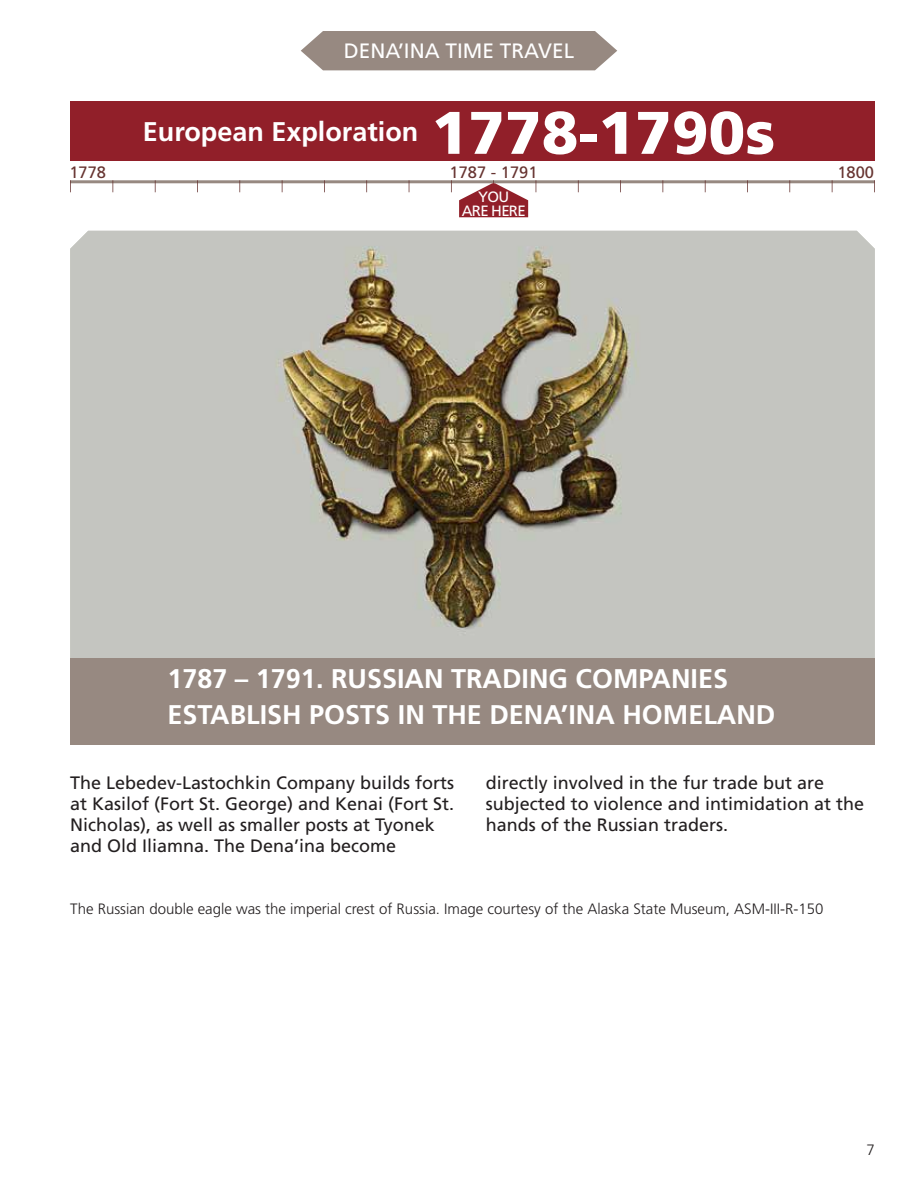
<style>
.page{position:relative;width:918px;height:1188px;background:#fff}
.page>*{position:absolute;margin:0;border:0;box-sizing:border-box;transform-origin:0 0}
.t1{font:900 60px "Frutiger LT Std";color:#fff}
.t2{font:700 27px/36px "Frutiger LT Std";color:#fff}
.t3{font:20.85px "Frutiger LT Std";color:#fff}
.t4{font:18px/21px "Frutiger LT Std";color:#231f20}
.t5{font:16.5px "Frutiger LT Std";color:#663330}
.t6{font:300 15px "Frutiger LT Std";color:#231f20}
.t7{font:15px/13.5px "Frutiger LT Std";letter-spacing:-.05em;color:#fff;text-align:center}
</style>
<div class="page">
<svg style="left:301px;top:31px;width:316px;height:39px;background:#9e9189"></svg>
<div style="left:70px;top:102px;width:805px;height:59px;background:#911f29"></div>
<img style="left:70px;top:231px;width:805px;height:427px">
<div style="left:70px;top:658px;width:805px;height:87px;background:#978981"></div>
<svg style="left:70px;top:180px;width:805px;height:37px"></svg>
<p class="t3" style="left:344px;top:39px;width:232px">DENA’INA TIME TRAVEL</p>
<h2 class="t2" style="left:143px;top:114px;width:277px">European Exploration</h2>
<h1 class="t1" style="left:432px;top:97px;width:345px">1778-1790s</h1>
<p class="t5" style="left:450px;top:162px;width:90px">1787 - 1791</p>
<p class="t5" style="left:69px;top:162px;width:38px">1778</p>
<p class="t5" style="left:837px;top:162px;width:38px">1800</p>
<p class="t7" style="left:462px;top:190px;width:65px">YOU<br>ARE HERE</p>
<h2 class="t2" style="left:167px;top:661px;width:609px">1787 – 1791. RUSSIAN TRADING COMPANIES<br>ESTABLISH POSTS IN THE DENA’INA HOMELAND</h2>
<p class="t4" style="left:70px;top:772px;width:386px">The Lebedev-Lastochkin Company builds forts at Kasilof (Fort St. George) and Kenai (Fort St.<br>Nicholas), as well as smaller posts at Tyonek and Old Iliamna. The Dena’ina become</p>
<p class="t4" style="left:486px;top:772px;width:380px">directly involved in the fur trade but are subjected to violence and intimidation at the hands of the Russian traders.</p>
<p class="t6" style="left:70px;top:901px;width:755px">The Russian double eagle was the imperial crest of Russia. Image courtesy of the Alaska State Museum, ASM-III-R-150</p>
<p class="t6" style="left:866px;top:1142px;width:10px">7</p>
</div>
